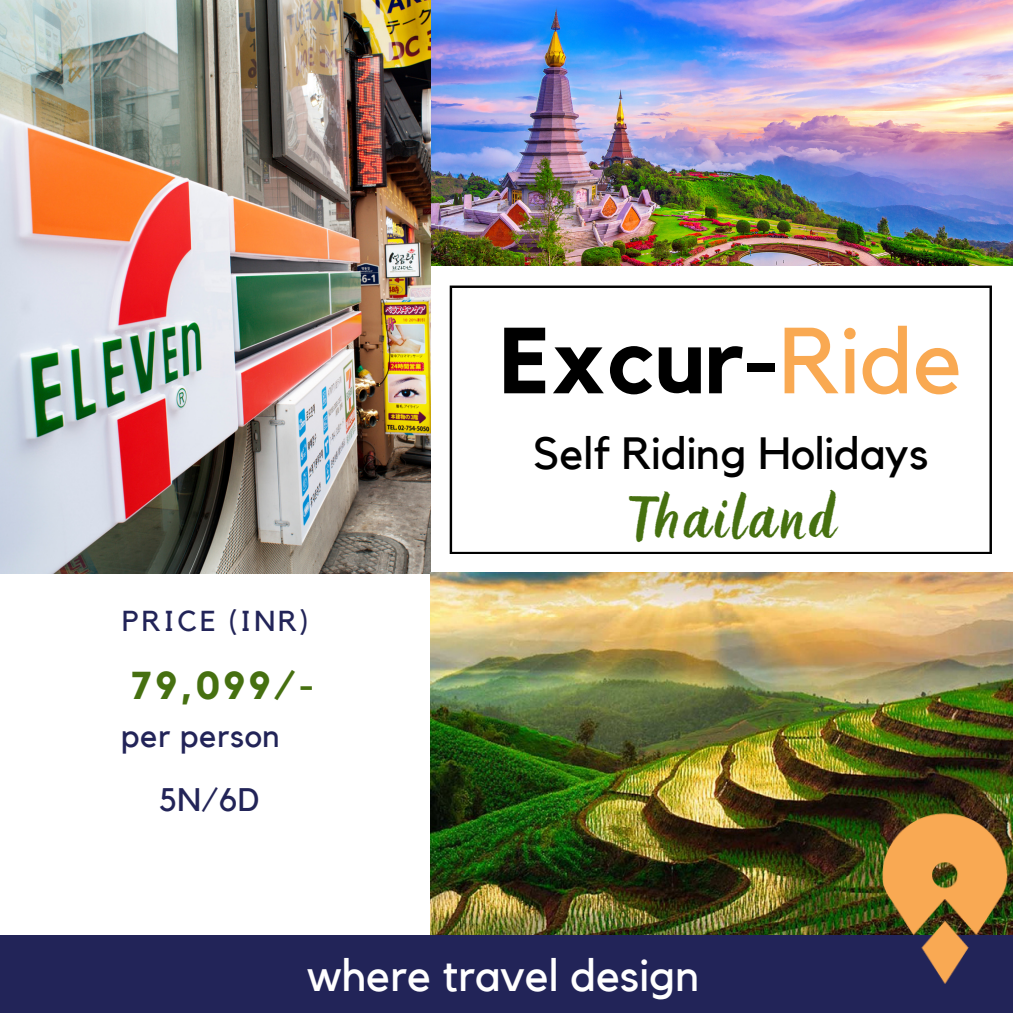
<style>
.page{position:relative;width:1013px;height:1013px;background:#fff}
.page>*{position:absolute;margin:0;border:0;box-sizing:border-box;transform-origin:0 0}
.t1{font:700 92.5px "Kollektif";color:#000}
.t2{font:48.12px "Holla";letter-spacing:.075em;color:#467010}
.t3{font:45px "Kollektif";color:#000}
.t4{font:45px "Kollektif";color:#fff}
.t5{font:700 38.75px "Kollektif";color:#467010}
.t6{font:32.5px "Kollektif";letter-spacing:.02em;color:#222458}
.t7{font:28.75px "Kollektif";letter-spacing:.1em;color:#222458}
.s1{font-weight:400;color:#f9a952}
</style>
<div class="page">
<img style="left:430px;top:0;width:582px;height:265px">
<img style="left:0;top:0;width:430px;height:573px">
<img style="left:431px;top:573px;width:581px;height:362px">
<svg style="left:449px;top:285px;width:542px;height:269px"></svg>
<div style="left:0;top:935px;width:1012px;height:77px;background:#222458"></div>
<img style="left:869px;top:803px;width:143px;height:181px">
<p class="t1" style="left:500px;top:318px;width:463px">Excur-<span class="s1">Ride</span></p>
<p class="t3" style="left:533px;top:432px;width:396px">Self Riding Holidays</p>
<p class="t7" style="left:122px;top:607px;width:188px">PRICE (INR)</p>
<p class="t5" style="left:131px;top:668px;width:184px">79,099/-</p>
<p class="t6" style="left:121px;top:721px;width:160px">per person</p>
<p class="t6" style="left:159px;top:785px;width:102px">5N/6D</p>
<p class="t2" style="left:629px;top:490px;width:209px">Thailand</p>
<p class="t4" style="left:307px;top:954px;width:394px">where travel design</p>
</div>
